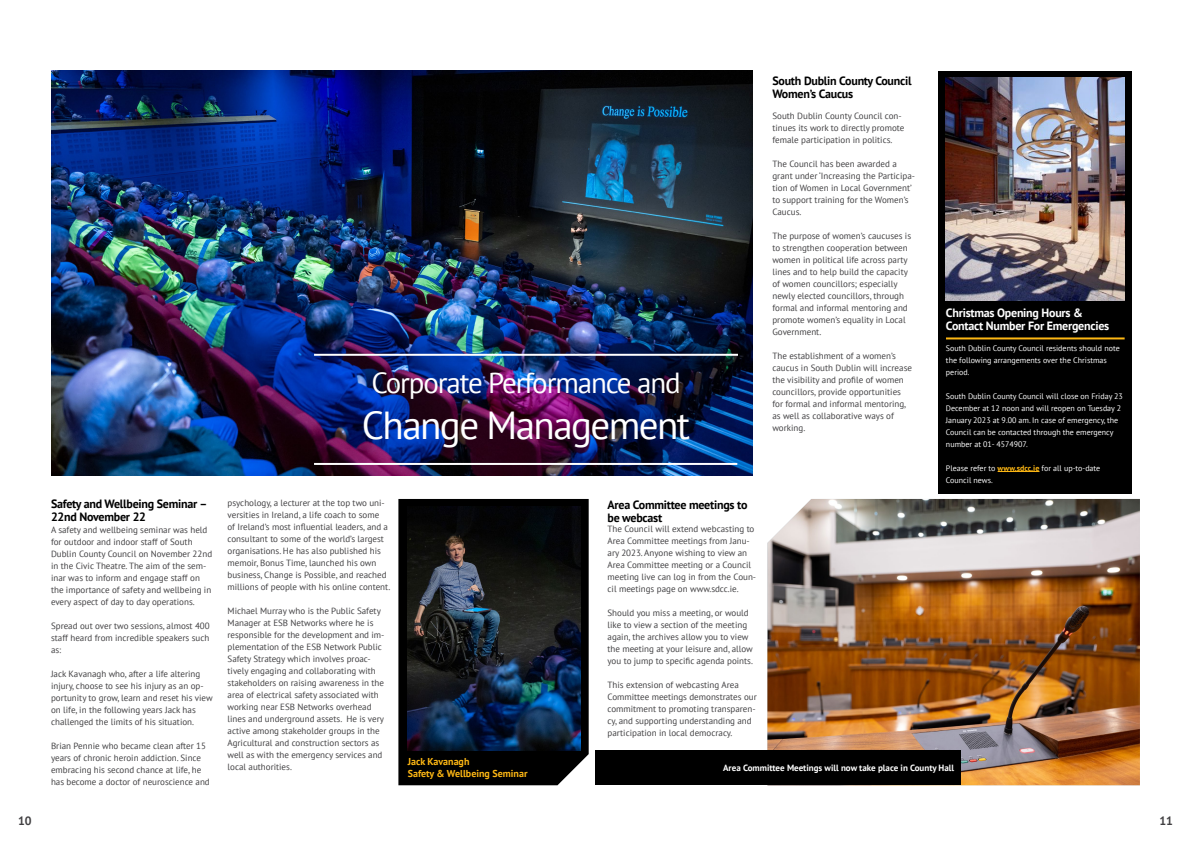
<style>
.page{position:relative;width:1191px;height:842px;background:#fff}
.page>*{position:absolute;margin:0;border:0;box-sizing:border-box;transform-origin:0 0}
.t1{font:39px "PT Sans";letter-spacing:-.04em;color:#fff}
.t2{font:29px "PT Sans";letter-spacing:-.04em;color:#fff}
.t3{font:700 12px/13px "PT Sans";letter-spacing:-.02em;color:#000}
.t4{font:700 12px/13px "PT Sans";letter-spacing:-.02em;color:#fff}
.t5{font:700 12px "PT Sans";color:#414042}
.t6{font:700 10px/12px "PT Sans";color:#fdb714}
.t7{font:9px/12px "PT Sans";color:#414042}
.t8{font:700 9px "PT Sans";color:#fff}
.t9{font:8px/12px "PT Sans";color:#fff}
.s1{font-weight:700;color:#fdb714}
</style>
<div class="page">
<svg style="left:398px;top:499px;width:190px;height:286px;fill:#000"></svg>
<img style="left:51px;top:71px;width:702px;height:405px">
<img style="left:408px;top:506px;width:173px;height:244px">
<hr style="left:314px;top:354px;width:424px;height:2px;background:#fff">
<hr style="left:314px;top:463px;width:423px;height:2px;background:#fff">
<div style="left:938px;top:71px;width:194px;height:422px;background:#000"></div>
<img style="left:767px;top:499px;width:373px;height:286px">
<img style="left:946px;top:77px;width:178px;height:223px">
<div style="left:595px;top:750px;width:365px;height:35px;background:#000"></div>
<hr style="left:997px;top:471px;width:42px;height:1px;background:#fdb714">
<hr style="left:946px;top:337px;width:178px;height:2px;background:#fdb714">
<h3 class="t3" style="left:51px;top:497px;width:158px">Safety and Wellbeing Seminar –<br>22nd November 22</h3>
<p class="t7" style="left:51px;top:524px;width:163px">A safety and wellbeing seminar was held for outdoor and indoor staff of South Dublin County Council on November 22nd in the Civic Theatre. The aim of the sem&shy;inar was to inform and engage staff on the importance of safety and wellbeing in every aspect of day to day operations.</p>
<p class="t7" style="left:51px;top:620px;width:160px;text-align:justify">Spread out over two sessions, almost 400 staff heard from incredible speakers such as:</p>
<p class="t7" style="left:51px;top:668px;width:163px">Jack Kavanagh who, after a life altering injury, choose to see his injury as an op&shy;portunity to grow, learn and reset his view on life, in the following years Jack has challenged the limits of his situation.</p>
<p class="t7" style="left:51px;top:740px;width:160px">Brian Pennie who became clean after 15 years of chronic heroin addiction. Since embracing his second chance at life, he has become a doctor of neuroscience and</p>
<h2 class="t2" style="left:371px;top:364px;width:311px">Corporate Performance and</h2>
<h1 class="t1" style="left:362px;top:401px;width:330px">Change Management</h1>
<h3 class="t3" style="left:772px;top:74px;width:141px">South Dublin County Council<br>Women’s Caucus</h3>
<p class="t7" style="left:772px;top:110px;width:133px">South Dublin County Council con&shy;tinues its work to directly promote female participation in politics.</p>
<p class="t7" style="left:772px;top:158px;width:144px">The Council has been awarded a grant under ‘Increasing the Participa&shy;tion of Women in Local Government’ to support training for the Women’s<br>Caucus.</p>
<p class="t7" style="left:772px;top:230px;width:140px">The purpose of women’s caucuses is to strengthen cooperation between women in political life across party lines and to help build the capacity of women councillors; especially newly elected councillors, through formal and informal mentoring and promote women’s equality in Local<br>Government.</p>
<p class="t7" style="left:772px;top:349px;width:141px">The establishment of a women’s caucus in South Dublin will increase the visibility and profile of women councillors, provide opportunities for formal and informal mentoring, as well as collaborative ways of working.</p>
<h3 class="t4" style="left:946px;top:306px;width:165px">Christmas Opening Hours &amp;<br>Contact Number For Emergencies</h3>
<p class="t9" style="left:946px;top:342px;width:175px">South Dublin County Council residents should note the following arrangements over the Christmas period.</p>
<p class="t9" style="left:946px;top:390px;width:178px">South Dublin County Council will close on Friday 23<br>December at 12 noon and will reopen on Tuesday 2<br>January 2023 at 9.00 am. In case of emergency, the Council can be contacted through the emergency number at 01- 4574907.</p>
<p class="t9" style="left:946px;top:462px;width:156px">Please refer to <span class="s1">www.sdcc.ie</span> for all up-to-date<br>Council news.</p>
<p class="t7" style="left:227px;top:496px;width:164px">psychology, a lecturer at the top two uni&shy;versities in Ireland, a life coach to some<br>of Ireland’s most influential leaders, and a consultant to some of the world’s largest organisations. He has also published his memoir, Bonus Time, launched his own business, Change is Possible, and reached millions of people with his online content.</p>
<p class="t7" style="left:227px;top:604px;width:158px">Michael Murray who is the Public Safety Manager at ESB Networks where he is responsible for the development and im&shy;plementation of the ESB Network Public Safety Strategy which involves proac&shy;tively engaging and collaborating with stakeholders on raising awareness in the area of electrical safety associated with working near ESB Networks overhead lines and underground assets. He is very active among stakeholder groups in the Agricultural and construction sectors as well as with the emergency services and local authorities.</p>
<p class="t6" style="left:408px;top:755px;width:121px">Jack Kavanagh<br>Safety &amp; Wellbeing Seminar</p>
<h3 class="t3" style="left:607px;top:498px;width:141px">Area Committee meetings to be webcast</h3>
<p class="t7" style="left:607px;top:523px;width:150px">The Council will extend webcasting to Area Committee meetings from Janu&shy;ary 2023. Anyone wishing to view an Area Committee meeting or a Council meeting live can log in from the Coun&shy;cil meetings page on www.sdcc.ie.</p>
<p class="t7" style="left:607px;top:607px;width:147px">Should you miss a meeting, or would like to view a section of the meeting again, the archives allow you to view the meeting at your leisure and, allow you to jump to specific agenda points.</p>
<p class="t7" style="left:607px;top:679px;width:151px">This extension of webcasting Area Committee meetings demonstrates our commitment to promoting transparen&shy;cy, and supporting understanding and participation in local democracy.</p>
<p class="t8" style="left:723px;top:762px;width:232px">Area Committee Meetings will now take place in County Hall</p>
<h3 class="t5" style="left:18px;top:813px;width:15px">10</h3>
<h3 class="t5" style="left:1159px;top:812px;width:15px">11</h3>
</div>
